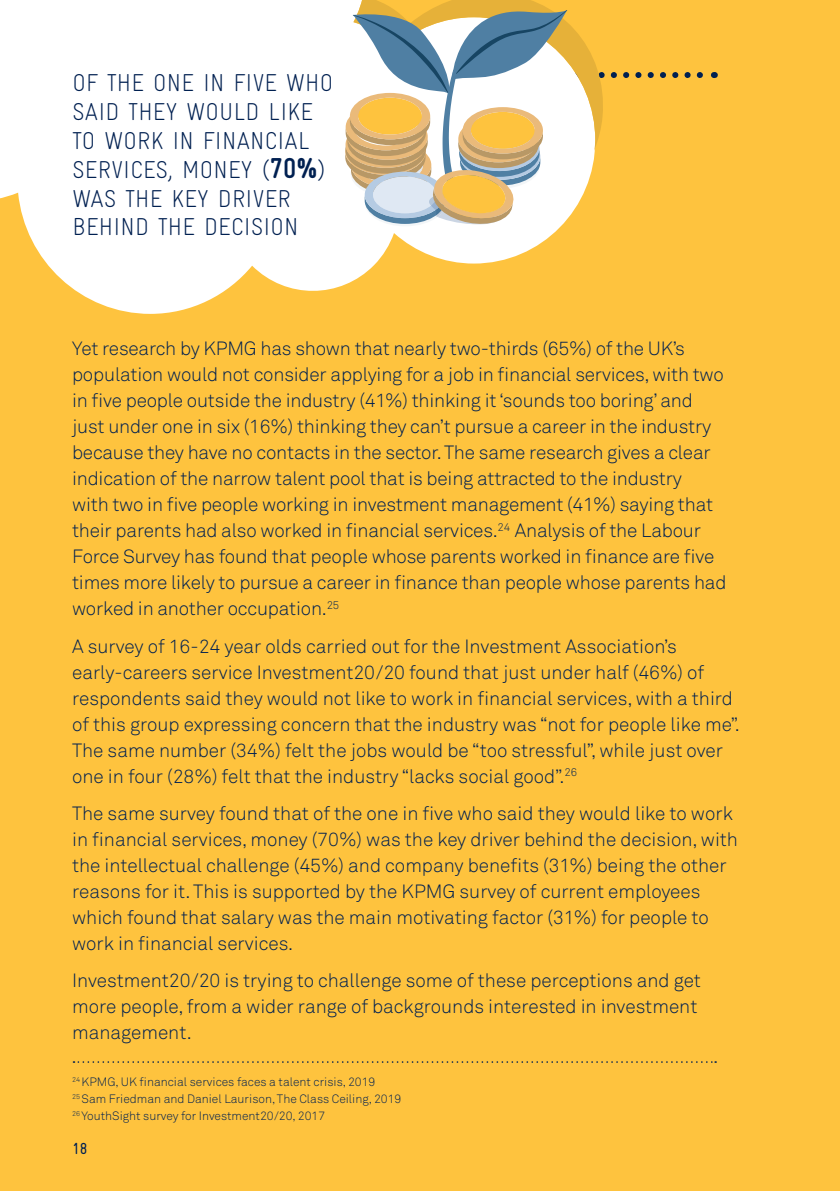
<style>
.page{position:relative;width:840px;height:1191px;background:#fff}
.page>*{position:absolute;margin:0;border:0;box-sizing:border-box;transform-origin:0 0}
.t1{font:300 24.4px/28.8px "Gravur Condensed";letter-spacing:.01em;color:#002051}
.t2{font:300 19px/26px "Akkurat Std";letter-spacing:-.005em;color:#002051}
.t3{font:16px "Gravur Condensed";color:#002051}
.t4{font:300 12px "Akkurat Std";color:#002051}
.s1{font-weight:700;font-size:28.8px}
</style>
<div class="page">
<div style="left:0;top:0;width:839px;height:1191px;background:#fec33e"></div>
<svg style="left:0;top:0;width:560px;height:314px;fill:#fff"></svg>
<svg style="left:208px;top:0;width:352px;height:6px"></svg>
<svg style="left:85px;top:6px;width:618px;height:221px"></svg>
<svg style="left:73px;top:1061px;width:642px;height:1px"></svg>
<p class="t1" style="left:72px;top:68px;width:262px">OF THE ONE IN FIVE WHO<br>SAID THEY WOULD LIKE<br>TO WORK IN FINANCIAL<br>SERVICES, MONEY (<span class="s1">70%</span>)<br>WAS THE KEY DRIVER<br>BEHIND THE DECISION</p>
<p class="t2" style="left:72px;top:335px;width:655px">Yet research by KPMG has shown that nearly two-thirds (65%) of the UK’s population would not consider applying for a job in financial services, with two in five people outside the industry (41%) thinking it ‘sounds too boring’ and just under one in six (16%) thinking they can’t pursue a career in the industry because they have no contacts in the sector. The same research gives a clear indication of the narrow talent pool that is being attracted to the industry<br>with two in five people working in investment management (41%) saying that their parents had also worked in financial services.<sup>24</sup> Analysis of the Labour Force Survey has found that people whose parents worked in finance are five times more likely to pursue a career in finance than people whose parents had worked in another occupation.<sup>25</sup></p>
<p class="t2" style="left:72px;top:633px;width:669px">A survey of 16-24 year olds carried out for the Investment Association’s early-careers service Investment20/20 found that just under half (46%) of respondents said they would not like to work in financial services, with a third of this group expressing concern that the industry was “not for people like me”.<br>The same number (34%) felt the jobs would be “too stressful”, while just over one in four (28%) felt that the industry “lacks social good”.<sup>26</sup></p>
<p class="t2" style="left:72px;top:800px;width:667px">The same survey found that of the one in five who said they would like to work in financial services, money (70%) was the key driver behind the decision, with the intellectual challenge (45%) and company benefits (31%) being the other reasons for it. This is supported by the KPMG survey of current employees which found that salary was the main motivating factor (31%) for people to work in financial services.</p>
<p class="t2" style="left:72px;top:967px;width:630px">Investment20/20 is trying to challenge some of these perceptions and get more people, from a wider range of backgrounds interested in investment management.</p>
<p class="t4" style="left:72px;top:1074px;width:304px"><sup>24</sup> KPMG, UK financial services faces a talent crisis, 2019</p>
<p class="t4" style="left:72px;top:1091px;width:331px"><sup>25</sup> Sam Friedman and Daniel Laurison, The Class Ceiling, 2019</p>
<p class="t4" style="left:72px;top:1108px;width:254px"><sup>26</sup> YouthSight survey for Investment20/20, 2017</p>
<p class="t3" style="left:72px;top:1139px;width:17px">18</p>
</div>
